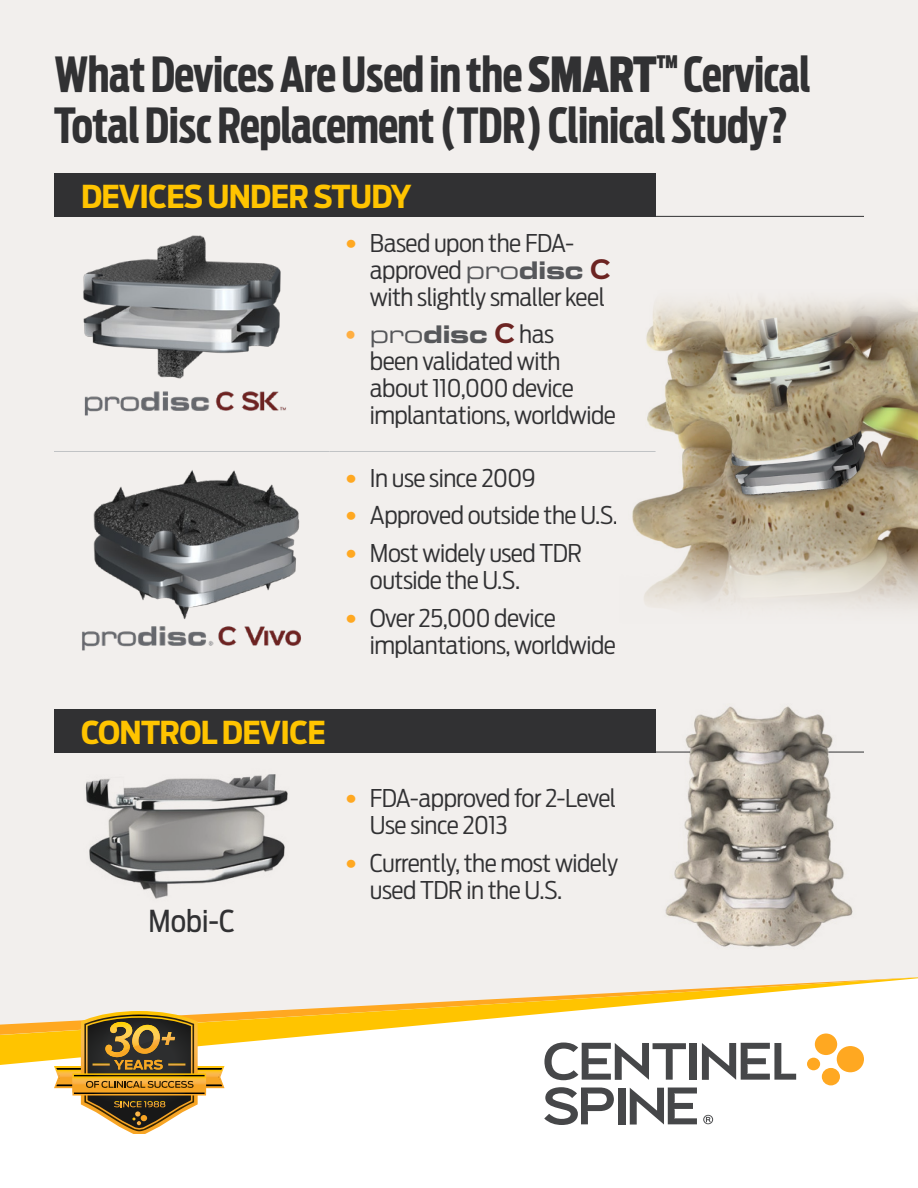
<style>
.page{position:relative;width:918px;height:1188px;background:#fff}
.page>*{position:absolute;margin:0;border:0;box-sizing:border-box;transform-origin:0 0}
.t1{font:700 48px/51px "Antenna Extra Cond";letter-spacing:-.01em;color:#313133}
.t2{font:700 31.2px "Antenna Cond";letter-spacing:-.02em;color:#ffc400;scale:1.05 1}
.t3{font:30px "Antenna Cond";color:#313133}
.t4{font:300 24.3px/27px "Antenna Cond";letter-spacing:-.02em;color:#313133;scale:1.07 1}
.s1{font-weight:900}
.s2{font-family:"Lato";font-size:27px;color:#ffa821}
.s3{font-family:"Eurostile Extended Two";font-weight:400;color:#56575a}
.s4{font-family:"Eurostile Bold Extended Two";font-weight:400;color:#56575a}
.s5{font-family:"Sinkin Sans 700";font-weight:700;color:#6c2422}
.s6{font-family:"Lato";font-size:27px;color:#ffae41}
</style>
<div class="page">
<div style="left:0;top:0;width:918px;height:977px;background:#f2efed"></div>
<svg style="left:0;top:977px;width:918px;height:88px"></svg>
<div style="left:690px;top:1043px;width:7px;height:37px;background:#464749"></div>
<svg style="left:630px;top:1088px;width:67px;height:37px"></svg>
<svg style="left:544px;top:1043px;width:142px;height:37px"></svg>
<svg style="left:702px;top:1043px;width:94px;height:37px"></svg>
<svg style="left:544px;top:1087px;width:70px;height:38px"></svg>
<div style="left:618px;top:1088px;width:7px;height:36px;background:#464749"></div>
<svg style="left:703px;top:1115px;width:10px;height:9px"></svg>
<div style="left:837px;top:1046px;width:27px;height:26px;background:#ffa821;border-radius:50%"></div>
<div style="left:822px;top:1068px;width:18px;height:17px;background:#ffa821;border-radius:50%"></div>
<div style="left:807px;top:1058px;width:13px;height:12px;background:#ffa821;border-radius:50%"></div>
<div style="left:815px;top:1034px;width:22px;height:21px;background:#ffa821;border-radius:50%"></div>
<svg style="left:54px;top:1010px;width:171px;height:124px"></svg>
<div style="left:54px;top:173px;width:602px;height:44px;background:#313133"></div>
<hr style="left:54px;top:451px;width:275px;height:1px;background:#c1c3c5">
<hr style="left:329px;top:451px;width:327px;height:1px;background:#c1c3c5">
<img style="left:81px;top:230px;width:205px;height:190px">
<img style="left:81px;top:465px;width:221px;height:190px">
<div style="left:54px;top:709px;width:602px;height:43px;background:#313133"></div>
<img style="left:81px;top:766px;width:208px;height:136px">
<img style="left:657px;top:701px;width:218px;height:255px">
<hr style="left:54px;top:216px;width:810px;height:1px;background:#313133">
<hr style="left:54px;top:752px;width:636px;height:1px;background:#313133">
<hr style="left:828px;top:752px;width:36px;height:1px;background:#313133">
<img style="left:620px;top:286px;width:298px;height:342px">
<p class="t1" style="left:54px;top:50px;width:758px">What Devices Are Used in the <span class="s1">SMART</span><sup>™</sup> Cervical<br>Total Disc Replacement (TDR) Clinical Study?</p>
<p class="t2" style="left:81px;top:178px;width:316px">DEVICES UNDER STUDY</p>
<p class="t4" style="left:370px;top:229px;width:227px;text-indent:-27px"><span class="s2">•</span> Based upon the FDA&shy;approved <span class="s3">pro</span><span class="s4">disc</span> <span class="s5">C </span>with slightly smaller keel</p>
<p class="t4" style="left:370px;top:321px;width:231px;text-indent:-27px"><span class="s6">•</span> <span class="s3">pro</span><span class="s4">disc</span> <span class="s5">C</span> has<br>been validated with about 110,000 device implantations, worldwide</p>
<p class="t4" style="left:343px;top:464px;width:182px"><span class="s2">•</span> In use since 2009</p>
<p class="t4" style="left:343px;top:502px;width:259px"><span class="s2">•</span> Approved outside the U.S.</p>
<p class="t4" style="left:370px;top:540px;width:200px;text-indent:-27px"><span class="s2">•</span> Most widely used TDR outside the U.S.</p>
<p class="t4" style="left:370px;top:605px;width:231px;text-indent:-27px"><span class="s2">•</span> Over 25,000 device implantations, worldwide</p>
<p class="t2" style="left:81px;top:714px;width:235px">CONTROL DEVICE</p>
<p class="t3" style="left:149px;top:903px;width:88px">Mobi-C</p>
<p class="t4" style="left:370px;top:785px;width:232px;text-indent:-27px"><span class="s2">•</span> FDA-approved for 2-Level<br>Use since 2013</p>
<p class="t4" style="left:370px;top:850px;width:233px;text-indent:-27px"><span class="s2">•</span> Currently, the most widely used TDR in the U.S.</p>
</div>
